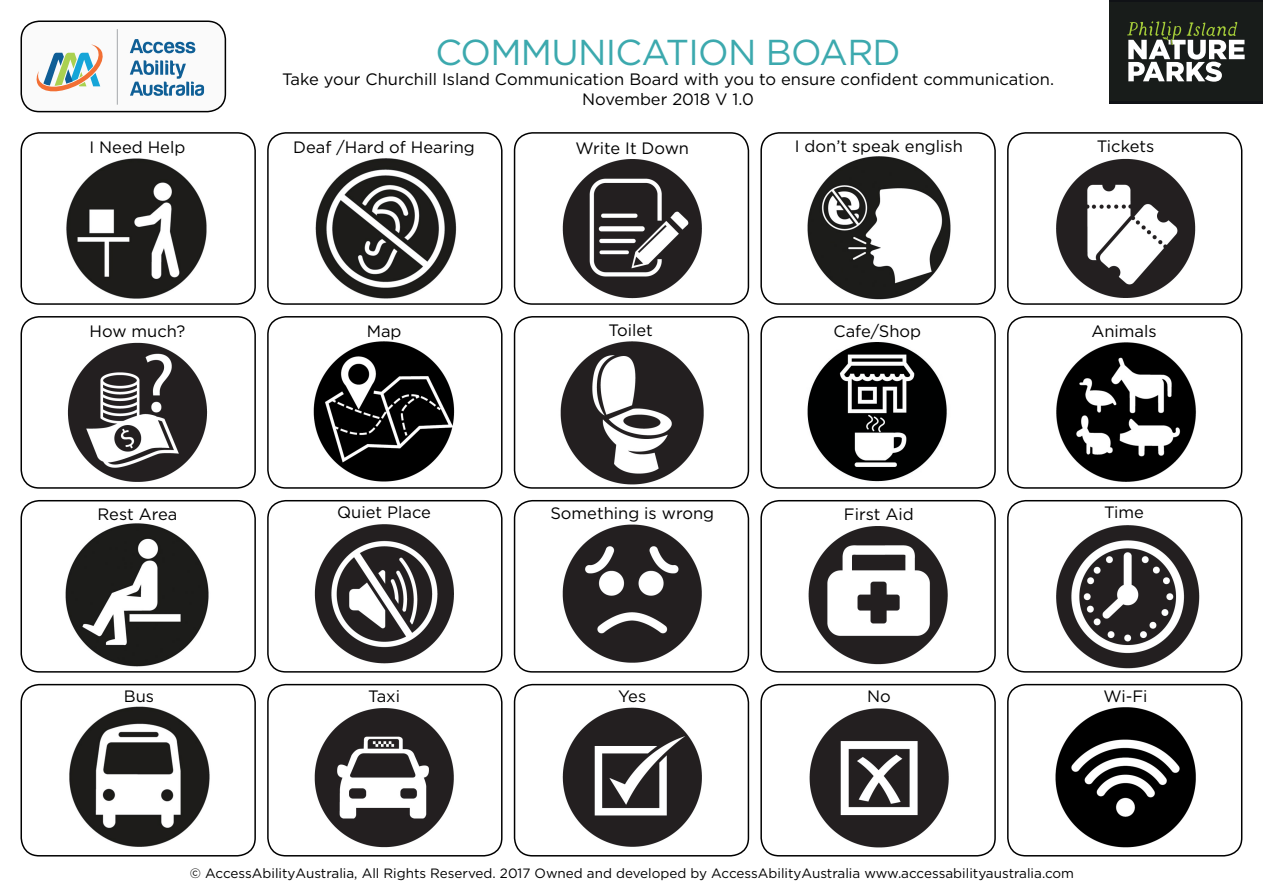
<style>
.page{position:relative;width:1263px;height:893px;background:#fff}
.page>*{position:absolute;margin:0;border:0;box-sizing:border-box;transform-origin:0 0}
.Main_Heading{font:36px "Gotham";letter-spacing:-.02em;color:#3ca9ae}
.Body_Copy{font:16.5px/19.8px "Gotham";color:#000;text-align:center}
.t1{font:13.5px "Gotham";color:#000}
</style>
<div class="page">
<div style="left:267px;top:316px;width:235px;height:173px;border:2px solid #000;border-radius:18px"></div>
<div style="left:21px;top:21px;width:204px;height:91px;background:#fafafa;border-radius:18px"></div>
<div style="left:21px;top:21px;width:205px;height:91px;border:2px solid #000;border-radius:18px"></div>
<svg style="left:130px;top:39px;width:65px;height:14px"></svg>
<svg style="left:130px;top:60px;width:74px;height:36px"></svg>
<hr style="left:117px;top:29px;width:1px;height:76px;background:#a4a7aa">
<svg style="left:37px;top:44px;width:66px;height:48px"></svg>
<div style="left:21px;top:132px;width:235px;height:173px;border:2px solid #000;border-radius:18px"></div>
<div style="left:21px;top:316px;width:235px;height:173px;border:2px solid #000;border-radius:18px"></div>
<div style="left:21px;top:500px;width:235px;height:173px;border:2px solid #000;border-radius:18px"></div>
<div style="left:21px;top:684px;width:235px;height:172px;border:2px solid #000;border-radius:18px"></div>
<div style="left:267px;top:132px;width:235px;height:173px;border:2px solid #000;border-radius:18px"></div>
<div style="left:267px;top:500px;width:235px;height:173px;border:2px solid #000;border-radius:18px"></div>
<div style="left:267px;top:684px;width:235px;height:172px;border:2px solid #000;border-radius:18px"></div>
<div style="left:514px;top:132px;width:235px;height:173px;border:2px solid #000;border-radius:18px"></div>
<div style="left:514px;top:316px;width:235px;height:173px;border:2px solid #000;border-radius:18px"></div>
<div style="left:514px;top:500px;width:235px;height:173px;border:2px solid #000;border-radius:18px"></div>
<div style="left:514px;top:684px;width:235px;height:172px;border:2px solid #000;border-radius:18px"></div>
<div style="left:760px;top:132px;width:236px;height:173px;border:2px solid #000;border-radius:18px"></div>
<div style="left:760px;top:316px;width:236px;height:173px;border:2px solid #000;border-radius:18px"></div>
<div style="left:760px;top:500px;width:236px;height:173px;border:2px solid #000;border-radius:18px"></div>
<div style="left:760px;top:684px;width:236px;height:172px;border:2px solid #000;border-radius:18px"></div>
<div style="left:1007px;top:132px;width:235px;height:173px;border:2px solid #000;border-radius:18px"></div>
<div style="left:1007px;top:316px;width:235px;height:173px;border:2px solid #000;border-radius:18px"></div>
<div style="left:1007px;top:500px;width:235px;height:173px;border:2px solid #000;border-radius:18px"></div>
<div style="left:1007px;top:684px;width:235px;height:172px;border:2px solid #000;border-radius:18px"></div>
<img style="left:314px;top:524px;width:140px;height:140px">
<img style="left:63px;top:158px;width:148px;height:145px">
<img style="left:313px;top:341px;width:142px;height:141px">
<img style="left:67px;top:342px;width:141px;height:140px">
<img style="left:1056px;top:342px;width:140px;height:140px">
<img style="left:807px;top:342px;width:140px;height:140px">
<img style="left:562px;top:524px;width:140px;height:139px">
<img style="left:558px;top:159px;width:148px;height:144px">
<img style="left:808px;top:526px;width:140px;height:139px">
<img style="left:311px;top:158px;width:148px;height:145px">
<img style="left:560px;top:341px;width:144px;height:144px">
<img style="left:1056px;top:525px;width:143px;height:143px">
<img style="left:805px;top:156px;width:148px;height:147px">
<img style="left:1052px;top:158px;width:147px;height:145px">
<img style="left:65px;top:523px;width:144px;height:144px">
<img style="left:69px;top:706px;width:141px;height:141px">
<img style="left:314px;top:708px;width:140px;height:140px">
<img style="left:562px;top:707px;width:140px;height:140px">
<img style="left:809px;top:708px;width:140px;height:140px">
<img style="left:1055px;top:707px;width:141px;height:141px">
<div style="left:1109px;top:0;width:154px;height:104px;background:#101216"></div>
<div style="left:1109px;top:2px;width:154px;height:99px;background:#181c1a"></div>
<svg style="left:1127px;top:21px;width:117px;height:61px"></svg>
<p class="Body_Copy" style="left:90px;top:137px;width:97px">I Need Help</p>
<p class="Main_Heading" style="left:435px;top:29px;width:467px">COMMUNICATION BOARD</p>
<p class="Body_Copy" style="left:282px;top:69px;width:773px">Take your Churchill Island Communication Board with you to ensure confident communication.<br>November 2018 V 1.0</p>
<p class="Body_Copy" style="left:795px;top:136px;width:169px">I don’t speak english</p>
<p class="Body_Copy" style="left:1097px;top:136px;width:59px">Tickets</p>
<p class="Body_Copy" style="left:293px;top:137px;width:183px">Deaf /Hard of Hearing</p>
<p class="Body_Copy" style="left:575px;top:138px;width:115px">Write It Down</p>
<p class="Body_Copy" style="left:90px;top:321px;width:97px">How much?</p>
<p class="Body_Copy" style="left:367px;top:321px;width:36px">Map</p>
<p class="Body_Copy" style="left:833px;top:321px;width:89px">Cafe/Shop</p>
<p class="Body_Copy" style="left:608px;top:320px;width:46px">Toilet</p>
<p class="Body_Copy" style="left:1091px;top:321px;width:67px">Animals</p>
<p class="Body_Copy" style="left:98px;top:503px;width:81px">Rest Area</p>
<p class="Body_Copy" style="left:337px;top:502px;width:95px">Quiet Place</p>
<p class="Body_Copy" style="left:550px;top:503px;width:165px">Something is wrong</p>
<p class="Body_Copy" style="left:844px;top:503px;width:71px">First Aid</p>
<p class="Body_Copy" style="left:1104px;top:502px;width:41px">Time</p>
<p class="Body_Copy" style="left:124px;top:686px;width:32px">Bus</p>
<p class="Body_Copy" style="left:368px;top:686px;width:33px">Taxi</p>
<p class="Body_Copy" style="left:618px;top:686px;width:29px">Yes</p>
<p class="Body_Copy" style="left:867px;top:686px;width:25px">No</p>
<p class="Body_Copy" style="left:1103px;top:686px;width:46px">Wi-Fi</p>
<p class="t1" style="left:190px;top:865px;width:886px">© AccessAbilityAustralia, All Rights Reserved. 2017 Owned and developed by AccessAbilityAustralia www.accessabilityaustralia.com</p>
</div>
